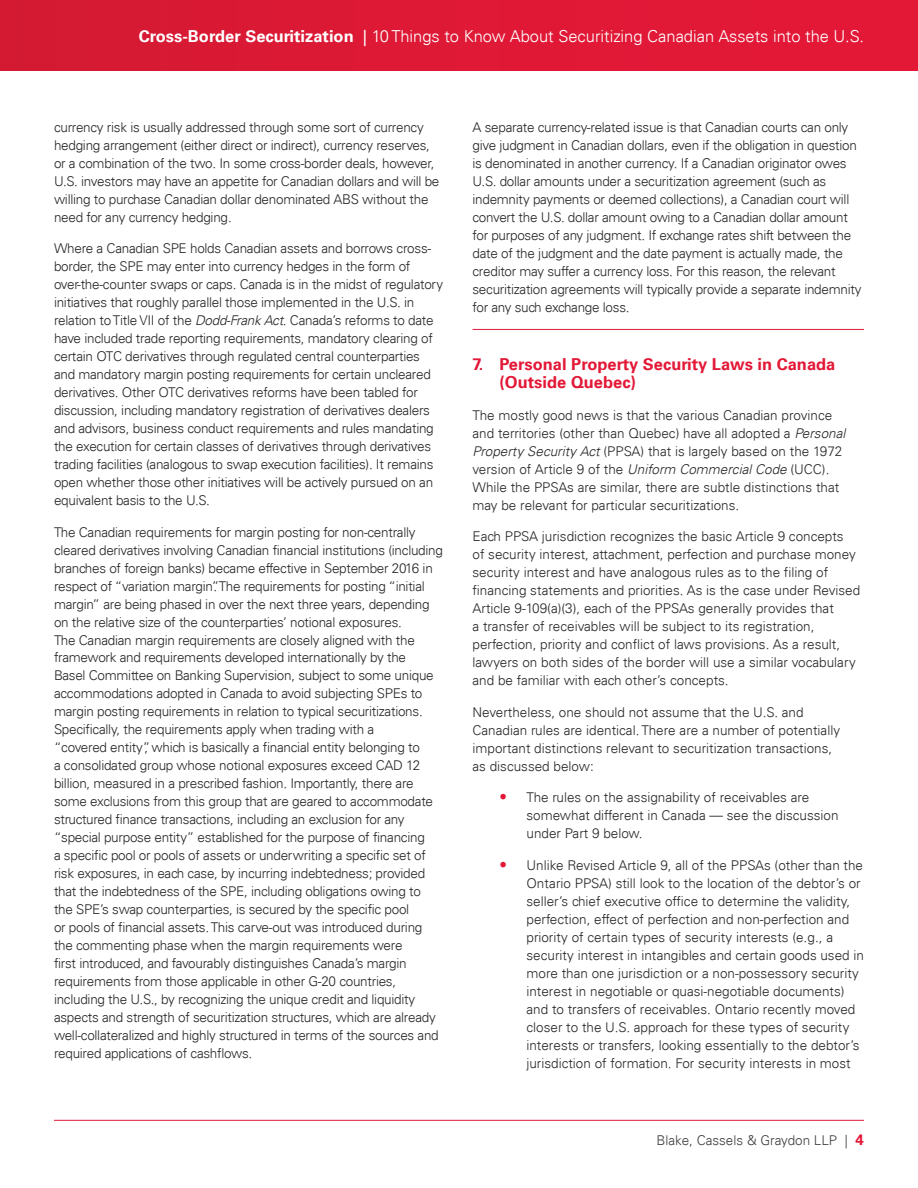
<style>
.page{position:relative;width:918px;height:1188px;background:#fff}
.page>*{position:absolute;margin:0;border:0;box-sizing:border-box;transform-origin:0 0}
.t1{font:300 16.5px "Univers 45";color:#fff}
.t2{font:700 16.5px/18px "Univers 65";color:#e31837}
.t3{font:700 16.5px "Univers 65";color:#fff}
.t4{font:300 15px "Univers 45";color:#fff}
.t5{font:700 15px "Univers 65";color:#fff}
.t6{font:300 13.5px/18px "Univers 45";letter-spacing:-.02em;color:#292829}
.t7{font:300 13.5px/18px "Univers 45";color:#292829}
.t8{font:300 13.5px "Univers 45";color:#403f41}
.s1{font-family:"Univers 55 Roman";font-weight:400}
.s2{font-style:italic}
.s3{font-size:15px;color:#e31837}
.s4{font-family:"Univers 65";font-weight:700;font-size:15px;color:#e31837}
</style>
<div class="page">
<div style="left:0;top:0;width:918px;height:71px;background:#df1936"></div>
<hr style="left:54px;top:1120px;width:810px;height:1px;background:#e31837">
<hr style="left:472px;top:329px;width:392px;height:1px;background:#e31837">
<p class="t1" style="left:363px;top:26px;width:503px"><span class="s1">|</span> 10 Things to Know About Securitizing Canadian Assets into the U.S.</p>
<p class="t3" style="left:139px;top:26px;width:216px">Cross-Border Securitization</p>
<p class="t4" style="left:388px;top:27px;width:477px"><span class="s1">|</span> 10 Things Americans Should Know About Securitizing Canadian Assets</p>
<p class="t5" style="left:184px;top:27px;width:197px">Cross-Border Securitization</p>
<p class="t6" style="left:54px;top:118px;width:387px">currency risk is usually addressed through some sort of currency hedging arrangement (either direct or indirect), currency reserves, or a combination of the two. In some cross-border deals, however, U.S. investors may have an appetite for Canadian dollars and will be willing to purchase Canadian dollar denominated ABS without the need for any currency hedging.</p>
<p class="t6" style="left:54px;top:239px;width:391px">Where a Canadian SPE holds Canadian assets and borrows cross&shy;border, the SPE may enter into currency hedges in the form of over-the-counter swaps or caps. Canada is in the midst of regulatory initiatives that roughly parallel those implemented in the U.S. in relation to Title VII of the <span class="s2">Dodd-Frank Act</span>. Canada’s reforms to date have included trade reporting requirements, mandatory clearing of certain OTC derivatives through regulated central counterparties and mandatory margin posting requirements for certain uncleared derivatives. Other OTC derivatives reforms have been tabled for discussion, including mandatory registration of derivatives dealers and advisors, business conduct requirements and rules mandating the execution for certain classes of derivatives through derivatives trading facilities (analogous to swap execution facilities). It remains open whether those other initiatives will be actively pursued on an equivalent basis to the U.S.</p>
<p class="t6" style="left:54px;top:523px;width:391px">The Canadian requirements for margin posting for non-centrally cleared derivatives involving Canadian financial institutions (including branches of foreign banks) became effective in September 2016 in respect of “variation margin”. The requirements for posting “initial margin” are being phased in over the next three years, depending on the relative size of the counterparties’ notional exposures.<br>The Canadian margin requirements are closely aligned with the framework and requirements developed internationally by the<br>Basel Committee on Banking Supervision, subject to some unique accommodations adopted in Canada to avoid subjecting SPEs to margin posting requirements in relation to typical securitizations.<br>Specifically, the requirements apply when trading with a<br>“covered entity”, which is basically a financial entity belonging to<br>a consolidated group whose notional exposures exceed CAD 12 billion, measured in a prescribed fashion. Importantly, there are some exclusions from this group that are geared to accommodate structured finance transactions, including an exclusion for any “special purpose entity” established for the purpose of financing<br>a specific pool or pools of assets or underwriting a specific set of risk exposures, in each case, by incurring indebtedness; provided that the indebtedness of the SPE, including obligations owing to the SPE’s swap counterparties, is secured by the specific pool<br>or pools of financial assets. This carve-out was introduced during the commenting phase when the margin requirements were<br>first introduced, and favourably distinguishes Canada’s margin requirements from those applicable in other G-20 countries, including the U.S., by recognizing the unique credit and liquidity aspects and strength of securitization structures, which are already well-collateralized and highly structured in terms of the sources and required applications of cashflows.</p>
<p class="t6" style="left:472px;top:118px;width:391px">A separate currency-related issue is that Canadian courts can only give judgment in Canadian dollars, even if the obligation in question is denominated in another currency. If a Canadian originator owes U.S. dollar amounts under a securitization agreement (such as indemnity payments or deemed collections), a Canadian court will convert the U.S. dollar amount owing to a Canadian dollar amount for purposes of any judgment. If exchange rates shift between the date of the judgment and the date payment is actually made, the creditor may suffer a currency loss. For this reason, the relevant securitization agreements will typically provide a separate indemnity for any such exchange loss.</p>
<p class="t2" style="left:499px;top:355px;width:337px;text-indent:-27px">7. Personal Property Security Laws in Canada (Outside Quebec)</p>
<p class="t7" style="left:472px;top:406px;width:374px">The mostly good news is that the various Canadian province and territories (other than Quebec) have all adopted a <span class="s2">Personal Property Security Act</span> (PPSA) that is largely based on the 1972 version of Article 9 of the <span class="s2">Uniform Commercial Code</span> (UCC).<br>While the PPSAs are similar, there are subtle distinctions that may be relevant for particular securitizations.</p>
<p class="t7" style="left:472px;top:527px;width:389px">Each PPSA jurisdiction recognizes the basic Article 9 concepts<br>of security interest, attachment, perfection and purchase money security interest and have analogous rules as to the filing of financing statements and priorities. As is the case under Revised Article 9-109(a)(3), each of the PPSAs generally provides that<br>a transfer of receivables will be subject to its registration, perfection, priority and conflict of laws provisions. As a result, lawyers on both sides of the border will use a similar vocabulary and be familiar with each other’s concepts.</p>
<p class="t7" style="left:472px;top:703px;width:369px">Nevertheless, one should not assume that the U.S. and Canadian rules are identical. There are a number of potentially important distinctions relevant to securitization transactions, as discussed below:</p>
<p class="t7" style="left:526px;top:788px;width:314px;text-indent:-27px"><span class="s3">•</span> The rules on the assignability of receivables are somewhat different in Canada — see the discussion under Part 9 below.</p>
<p class="t7" style="left:526px;top:856px;width:339px;text-indent:-27px"><span class="s3">•</span> Unlike Revised Article 9, all of the PPSAs (other than the Ontario PPSA) still look to the location of the debtor’s or seller’s chief executive office to determine the validity, perfection, effect of perfection and non-perfection and priority of certain types of security interests (e.g., a security interest in intangibles and certain goods used in more than one jurisdiction or a non-possessory security interest in negotiable or quasi-negotiable documents) and to transfers of receivables. Ontario recently moved closer to the U.S. approach for these types of security interests or transfers, looking essentially to the debtor’s jurisdiction of formation. For security interests in most</p>
<p class="t8" style="left:656px;top:1132px;width:209px">Blake, Cassels &amp; Graydon LLP | <span class="s4">4</span></p>
</div>
